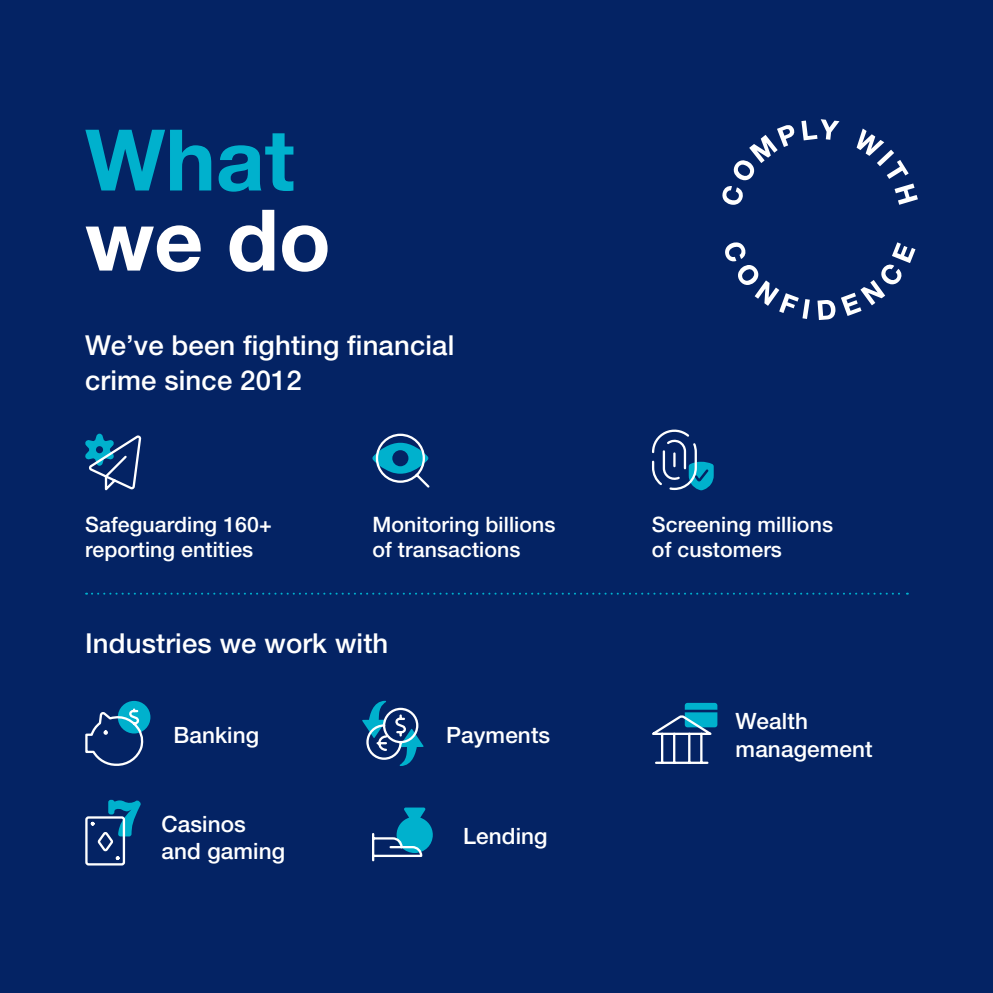
<style>
.page{position:relative;width:993px;height:993px;background:#fff}
.page>*{position:absolute;margin:0;border:0;box-sizing:border-box;transform-origin:0 0}
.Title_Blue{font:700 85px/80px "Helvetica Neue LT Std";color:#00b1cd}
.Body_Copy{font:500 27.5px/35.2px "Helvetica Neue LT Std";letter-spacing:.005em;color:#fff}
.t1{font:500 22.5px/27.5px "Helvetica Neue LT Std";letter-spacing:.005em;color:#fff}
.t2{font:500 21.25px/25px "Helvetica Neue LT Std";letter-spacing:.005em;color:#fff}
.s1{color:#fff}
</style>
<div class="page">
<div style="left:0;top:0;width:992px;height:992px;background:#042364"></div>
<svg style="left:86px;top:592px;width:821px;height:2px"></svg>
<svg style="left:722px;top:125px;width:72px;height:80px"></svg>
<svg style="left:801px;top:119px;width:38px;height:21px"></svg>
<svg style="left:856px;top:128px;width:61px;height:77px"></svg>
<svg style="left:725px;top:242px;width:84px;height:77px"></svg>
<svg style="left:817px;top:242px;width:98px;height:78px"></svg>
<svg style="left:652px;top:429px;width:61px;height:62px"></svg>
<svg style="left:85px;top:433px;width:57px;height:58px"></svg>
<svg style="left:372px;top:433px;width:58px;height:55px"></svg>
<div style="left:118px;top:700px;width:32px;height:33px;background:#00b1cd;border-radius:50%"></div>
<svg style="left:85px;top:700px;width:59px;height:66px"></svg>
<svg style="left:372px;top:807px;width:60px;height:55px"></svg>
<svg style="left:362px;top:700px;width:61px;height:65px"></svg>
<svg style="left:652px;top:702px;width:65px;height:62px"></svg>
<svg style="left:85px;top:799px;width:56px;height:67px"></svg>
<p class="Title_Blue" style="left:85px;top:118px;width:247px">What <span class="s1">we do</span></p>
<p class="Body_Copy" style="left:85px;top:327px;width:370px">We’ve been fighting financial crime since 2012</p>
<p class="t2" style="left:85px;top:511px;width:188px">Safeguarding 160+ reporting entities</p>
<p class="t2" style="left:372px;top:511px;width:185px">Monitoring billions of transactions</p>
<p class="t2" style="left:651px;top:511px;width:182px">Screening millions of customers</p>
<p class="Body_Copy" style="left:85px;top:625px;width:305px">Industries we work with</p>
<p class="t1" style="left:173px;top:720px;width:87px">Banking</p>
<p class="t1" style="left:161px;top:809px;width:125px">Casinos and gaming</p>
<p class="t1" style="left:446px;top:720px;width:106px">Payments</p>
<p class="t1" style="left:463px;top:821px;width:86px">Lending</p>
<p class="t1" style="left:735px;top:707px;width:138px">Wealth management</p>
</div>
